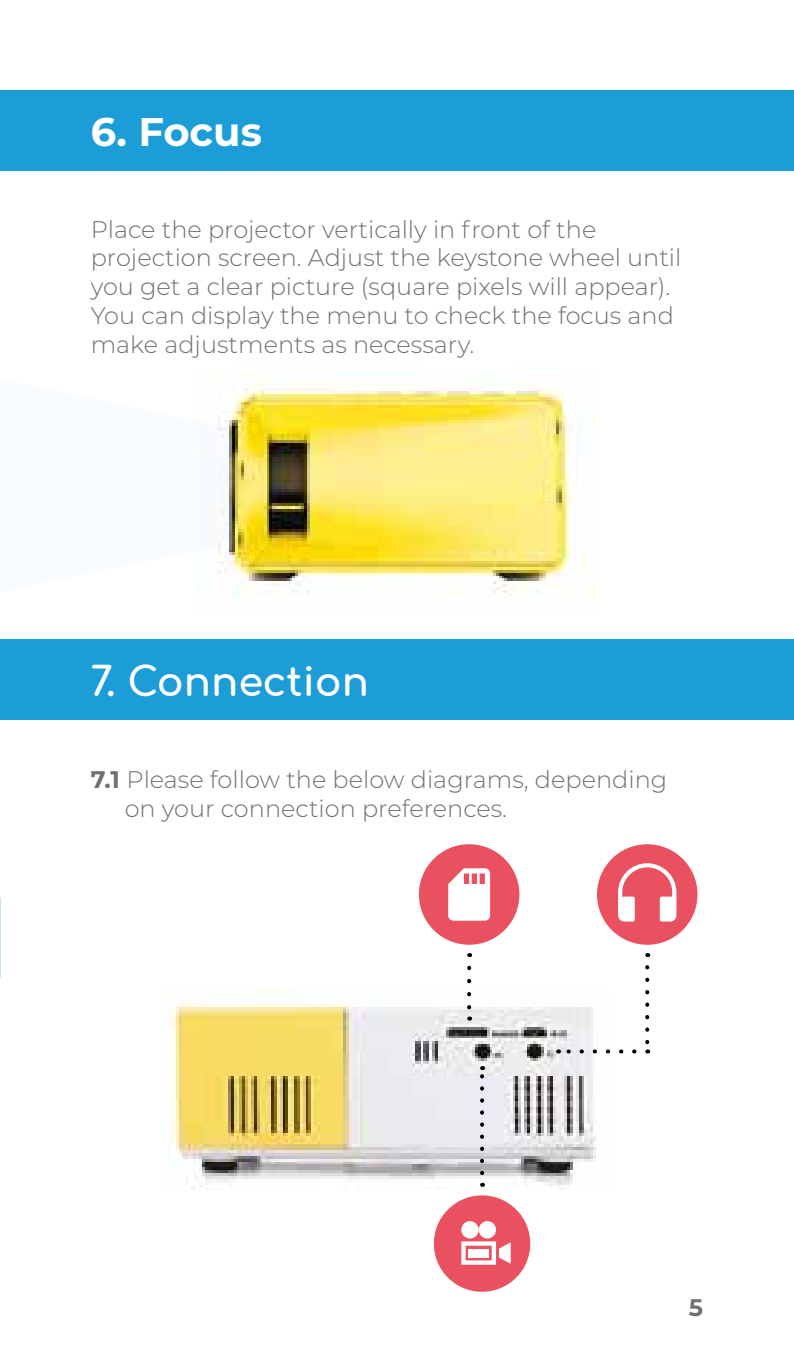
<style>
.page{position:relative;width:794px;height:1361px;background:#fff}
.page>*{position:absolute;margin:0;border:0;box-sizing:border-box;transform-origin:0 0}
.t1{font:700 40px "Comfortaa";color:#fff}
.t2{font:700 40px "Montserrat";color:#fff}
.t3{font:300 24px/28.8px "Montserrat";color:#71706f}
.t4{font:700 24px "Montserrat";color:#71706f}
.s1{font-weight:700}
</style>
<div class="page">
<div style="left:0;top:91px;width:794px;height:80px;background:#1d9dd8"></div>
<div style="left:0;top:639px;width:794px;height:80px;background:#1d9dd8"></div>
<img style="left:232px;top:367px;width:364px;height:229px">
<svg style="left:195px;top:411px;width:37px;height:162px"></svg>
<img style="left:165px;top:993px;width:445px;height:197px">
<div style="left:419px;top:844px;width:100px;height:100px;background:#ea5160;border-radius:50%"></div>
<svg style="left:448px;top:868px;width:42px;height:52px;background:#fbe5e7"></svg>
<svg style="left:467px;top:968px;width:4px;height:52px"></svg>
<svg style="left:645px;top:967px;width:4px;height:86px"></svg>
<svg style="left:558px;top:1049px;width:76px;height:4px"></svg>
<div style="left:434px;top:1195px;width:96px;height:96px;background:#ea5160;border-radius:50%"></div>
<div style="left:479px;top:1221px;width:17px;height:17px;background:#fff;border-radius:50%"></div>
<div style="left:461px;top:1221px;width:18px;height:17px;background:#fff;border-radius:50%"></div>
<svg style="left:461px;top:1241px;width:50px;height:23px"></svg>
<div style="left:597px;top:844px;width:100px;height:100px;background:#ea5160;border-radius:50%"></div>
<svg style="left:618px;top:863px;width:58px;height:58px"></svg>
<svg style="left:480px;top:1066px;width:4px;height:107px"></svg>
<h1 class="t2" style="left:91px;top:103px;width:173px">6. Focus</h1>
<p class="t3" style="left:91px;top:214px;width:592px">Place the projector vertically in front of the projection screen. Adjust the keystone wheel until you get a clear picture (square pixels will appear).<br>You can display the menu to check the focus and make adjustments as necessary.</p>
<h1 class="t1" style="left:91px;top:645px;width:280px">7. Connection</h1>
<p class="t3" style="left:125px;top:764px;width:544px;text-indent:-34px"><span class="s1">7.1</span> Please follow the below diagrams, depending on your connection preferences.</p>
<p class="t4" style="left:689px;top:1290px;width:16px">5</p>
</div>
